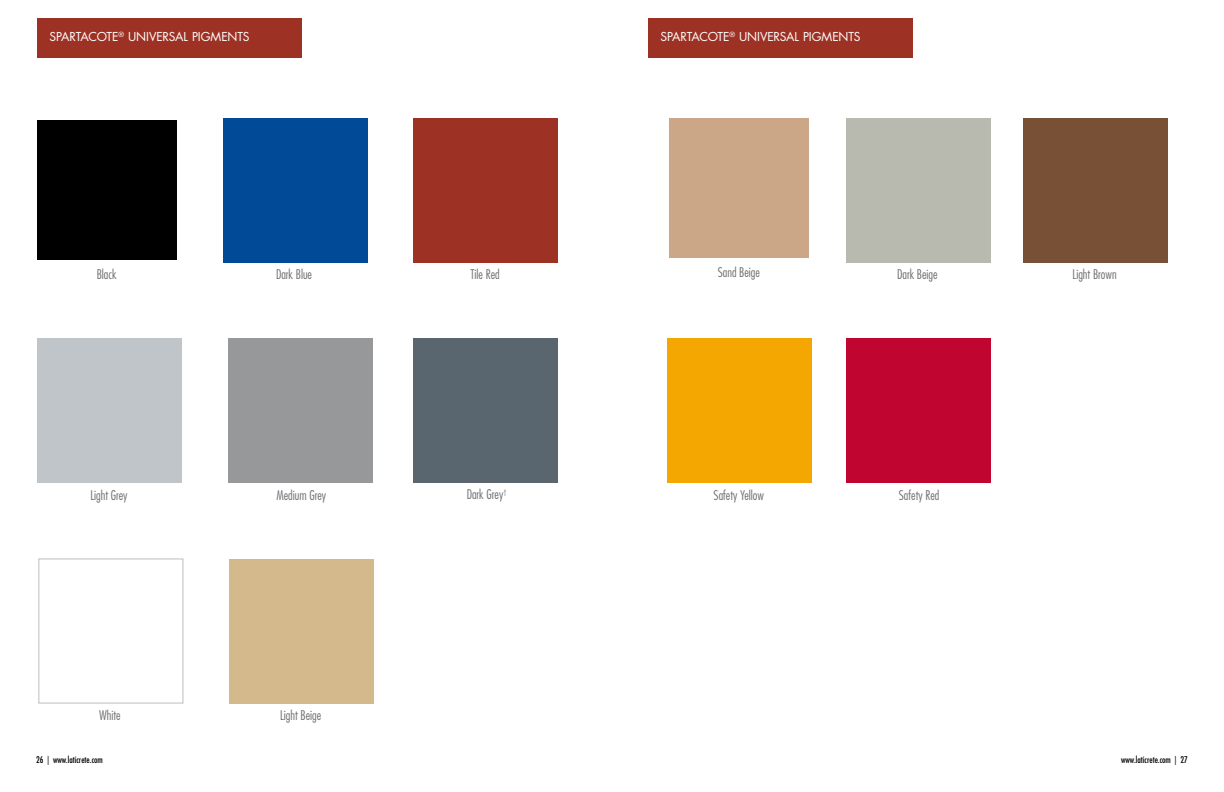
<style>
.page{position:relative;width:1224px;height:792px;background:#fff}
.page>*{position:absolute;margin:0;border:0;box-sizing:border-box;transform-origin:0 0}
.t1{font:300 condensed 13px "Futura";color:#6d6e71}
.t2{font:12px "Futura";letter-spacing:-.015em;color:#fff}
.t3{font:condensed 9px "Futura";color:#000}
</style>
<div class="page">
<div style="left:846px;top:118px;width:144px;height:144px;background:#b8b9af"></div>
<div style="left:1023px;top:118px;width:144px;height:144px;background:#775036"></div>
<div style="left:668px;top:338px;width:144px;height:144px;background:#f4a700"></div>
<div style="left:846px;top:338px;width:144px;height:144px;background:#c00630"></div>
<div style="left:669px;top:118px;width:140px;height:140px;background:#cba788"></div>
<div style="left:648px;top:18px;width:265px;height:40px;background:#9d3224"></div>
<div style="left:413px;top:338px;width:144px;height:144px;background:#596670"></div>
<div style="left:39px;top:559px;width:144px;height:144px;background:#fff;border:1px solid #bcbec0"></div>
<div style="left:229px;top:559px;width:144px;height:144px;background:#d3b98c"></div>
<div style="left:223px;top:118px;width:144px;height:144px;background:#004a98"></div>
<div style="left:414px;top:118px;width:144px;height:144px;background:#9d3224"></div>
<div style="left:38px;top:338px;width:144px;height:144px;background:#bfc5c8"></div>
<div style="left:228px;top:338px;width:144px;height:144px;background:#96989a"></div>
<div style="left:37px;top:120px;width:140px;height:140px;background:#000"></div>
<div style="left:37px;top:18px;width:265px;height:40px;background:#9d3224"></div>
<p class="t2" style="left:49px;top:29px;width:202px">SPARTACOTE<sup>®</sup> UNIVERSAL PIGMENTS</p>
<p class="t2" style="left:660px;top:29px;width:202px">SPARTACOTE<sup>®</sup> UNIVERSAL PIGMENTS</p>
<p class="t1" style="left:97px;top:267px;width:21px">Black</p>
<p class="t1" style="left:276px;top:267px;width:38px">Dark Blue</p>
<p class="t1" style="left:471px;top:267px;width:31px">Tile Red</p>
<p class="t1" style="left:718px;top:264px;width:44px">Sand Beige</p>
<p class="t1" style="left:897px;top:267px;width:42px">Dark Beige</p>
<p class="t1" style="left:1073px;top:267px;width:46px">Light Brown</p>
<p class="t1" style="left:90px;top:487px;width:39px">Light Grey</p>
<p class="t1" style="left:277px;top:487px;width:51px">Medium Grey</p>
<p class="t1" style="left:467px;top:487px;width:41px">Dark Grey<sup>†</sup></p>
<p class="t1" style="left:714px;top:487px;width:52px">Safety Yellow</p>
<p class="t1" style="left:899px;top:487px;width:42px">Safety Red</p>
<p class="t1" style="left:99px;top:707px;width:23px">White</p>
<p class="t1" style="left:280px;top:707px;width:43px">Light Beige</p>
<p class="t3" style="left:36px;top:754px;width:68px">26 | www.laticrete.com</p>
<p class="t3" style="left:1121px;top:754px;width:68px">www.laticrete.com | 27</p>
</div>
